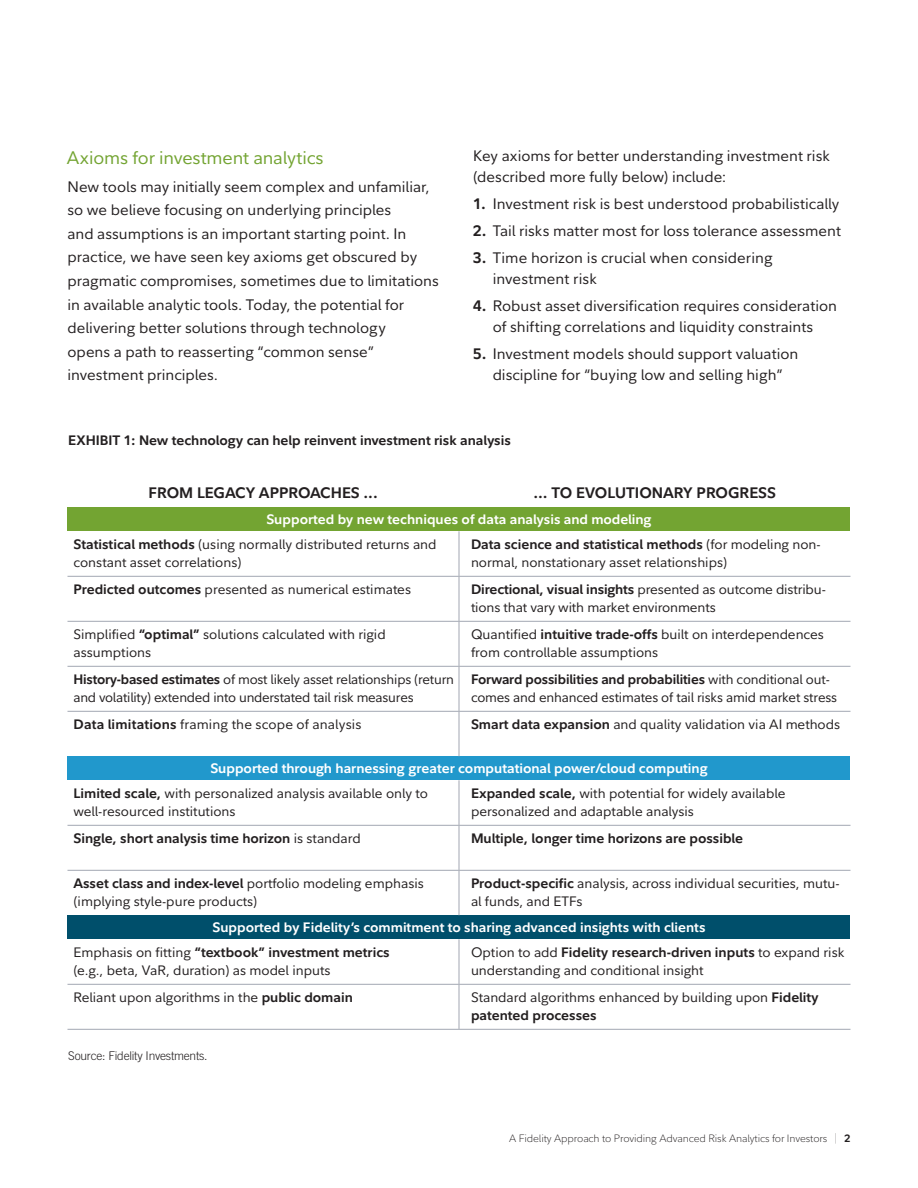
<style>
.page{position:relative;width:918px;height:1188px;background:#fff}
.page>*{position:absolute;margin:0;border:0;box-sizing:border-box;transform-origin:0 0}
.Top_Level_heading{font:18px "Fidelity Sans";letter-spacing:-.01em;color:#73a432}
.Body_Text{font:15px/23.5px "Fidelity Sans";color:#231f20}
.t1{font:700 15px "Fidelity Sans";color:#231f20}
.t2{font:13.5px/18px "Fidelity Sans";color:#231f20}
.t3{font:700 13.5px "Fidelity Sans";color:#fff}
.Exhibit_Headline{font:700 13.5px "Fidelity Sans";color:#231f20}
.Source_Disclosure{font:300 12px "Trade Gothic LT Std";letter-spacing:-.02em;color:#231f20}
.t4{font:300 10.5px "Fidelity Sans";letter-spacing:-.01em;color:#231f20}
.s1{font-weight:700}
.s2{font-weight:400}
.s3{font-weight:200}
</style>
<div class="page">
<div style="left:68px;top:507px;width:782px;height:24px;background:#73a432"></div>
<div style="left:68px;top:756px;width:782px;height:24px;background:#2198cc"></div>
<div style="left:68px;top:915px;width:782px;height:24px;background:#004f6b"></div>
<hr style="left:459px;top:531px;width:1px;height:45px;background:#a2a7b2">
<hr style="left:68px;top:576px;width:391px;height:1px;background:#a2a7b2">
<hr style="left:459px;top:576px;width:391px;height:1px;background:#a2a7b2">
<hr style="left:459px;top:577px;width:1px;height:44px;background:#a2a7b2">
<hr style="left:68px;top:621px;width:391px;height:1px;background:#a2a7b2">
<hr style="left:459px;top:621px;width:391px;height:1px;background:#a2a7b2">
<hr style="left:459px;top:622px;width:1px;height:44px;background:#a2a7b2">
<hr style="left:68px;top:666px;width:391px;height:1px;background:#a2a7b2">
<hr style="left:459px;top:666px;width:391px;height:1px;background:#a2a7b2">
<hr style="left:459px;top:667px;width:1px;height:44px;background:#a2a7b2">
<hr style="left:68px;top:711px;width:391px;height:1px;background:#a2a7b2">
<hr style="left:459px;top:711px;width:391px;height:1px;background:#a2a7b2">
<hr style="left:459px;top:712px;width:1px;height:44px;background:#a2a7b2">
<hr style="left:459px;top:780px;width:1px;height:45px;background:#a2a7b2">
<hr style="left:68px;top:825px;width:391px;height:1px;background:#a2a7b2">
<hr style="left:459px;top:825px;width:391px;height:1px;background:#a2a7b2">
<hr style="left:459px;top:826px;width:1px;height:44px;background:#a2a7b2">
<hr style="left:68px;top:870px;width:391px;height:1px;background:#a2a7b2">
<hr style="left:459px;top:870px;width:391px;height:1px;background:#a2a7b2">
<hr style="left:459px;top:871px;width:1px;height:44px;background:#a2a7b2">
<hr style="left:459px;top:939px;width:1px;height:45px;background:#a2a7b2">
<hr style="left:68px;top:984px;width:391px;height:1px;background:#a2a7b2">
<hr style="left:459px;top:984px;width:391px;height:1px;background:#a2a7b2">
<hr style="left:459px;top:985px;width:1px;height:44px;background:#a2a7b2">
<hr style="left:68px;top:1029px;width:391px;height:1px;background:#a2a7b2">
<hr style="left:459px;top:1029px;width:391px;height:1px;background:#a2a7b2">
<p class="Top_Level_heading" style="left:67px;top:145px;width:258px">Axioms for investment analytics</p>
<p class="Body_Text" style="left:68px;top:174px;width:373px">New tools may initially seem complex and unfamiliar, so we believe focusing on underlying principles<br>and assumptions is an important starting point. In practice, we have seen key axioms get obscured by pragmatic compromises, sometimes due to limitations in available analytic tools. Today, the potential for delivering better solutions through technology<br>opens a path to reasserting “common sense” investment principles.</p>
<p class="Body_Text" style="left:473px;top:145px;width:358px;line-height:21px">Key axioms for better understanding investment risk (described more fully below) include:</p>
<p class="Body_Text" style="left:473px;top:192px;width:368px"><span class="s1">1.</span> Investment risk is best understood probabilistically</p>
<p class="Body_Text" style="left:473px;top:219px;width:369px"><span class="s1">2.</span> Tail risks matter most for loss tolerance assessment</p>
<p class="Body_Text" style="left:493px;top:247px;width:282px;line-height:21px;text-indent:-20px"><span class="s1">3.</span> Time horizon is crucial when considering investment risk</p>
<p class="Body_Text" style="left:473px;top:295px;width:365px;line-height:21px;text-align:center"><span class="s1">4.</span> Robust asset diversification requires consideration of shifting correlations and liquidity constraints</p>
<p class="Body_Text" style="left:473px;top:343px;width:327px;line-height:21px;text-align:center"><span class="s1">5.</span> Investment models should support valuation discipline for “buying low and selling high”</p>
<p class="Exhibit_Headline" style="left:68px;top:432px;width:444px">EXHIBIT 1: New technology can help reinvent investment risk analysis</p>
<p class="t1" style="left:149px;top:483px;width:231px">FROM LEGACY APPROACHES ...</p>
<p class="t1" style="left:534px;top:483px;width:244px">… TO EVOLUTIONARY PROGRESS</p>
<p class="t3" style="left:266px;top:511px;width:387px">Supported by new techniques of data analysis and modeling</p>
<p class="t2" style="left:74px;top:535px;width:365px"><span class="s1">Statistical methods</span> (using normally distributed returns and constant asset correlations)</p>
<p class="t2" style="left:471px;top:535px;width:351px"><span class="s1">Data science and statistical methods</span> (for modeling non&shy;normal, nonstationary asset relationships)</p>
<p class="t2" style="left:74px;top:580px;width:339px"><span class="s1">Predicted outcomes</span> presented as numerical estimates</p>
<p class="t2" style="left:471px;top:580px;width:356px"><span class="s1">Directional, visual insights</span> presented as outcome distribu&shy;tions that vary with market environments</p>
<p class="t2" style="left:74px;top:625px;width:314px">Simplified <span class="s1">“optimal”</span> solutions calculated with rigid assumptions</p>
<p class="t2" style="left:471px;top:625px;width:354px">Quantified <span class="s1">intuitive trade-offs</span> built on interdependences from controllable assumptions</p>
<p class="t2" style="left:74px;top:670px;width:382px"><span class="s1">History-based estimates</span> of most likely asset relationships (return and volatility) extended into understated tail risk measures</p>
<p class="t2" style="left:471px;top:670px;width:368px"><span class="s1">Forward possibilities and probabilities</span> with conditional out&shy;comes and enhanced estimates of tail risks amid market stress</p>
<p class="t2" style="left:74px;top:715px;width:289px"><span class="s1">Data limitations</span> framing the scope of analysis</p>
<p class="t2" style="left:471px;top:715px;width:371px"><span class="s1">Smart data expansion</span> and quality validation via AI methods</p>
<p class="t3" style="left:210px;top:760px;width:499px">Supported through harnessing greater computational power/cloud computing</p>
<p class="t2" style="left:74px;top:784px;width:356px"><span class="s1">Limited scale,</span> with personalized analysis available only to well-resourced institutions</p>
<p class="t2" style="left:471px;top:784px;width:316px"><span class="s1">Expanded scale,</span> with potential for widely available personalized and adaptable analysis</p>
<p class="Exhibit_Headline" style="left:74px;top:829px;width:289px">Single, short analysis time horizon <span class="s2">is standard</span></p>
<p class="Exhibit_Headline" style="left:471px;top:829px;width:274px">Multiple, longer time horizons are possible</p>
<p class="t2" style="left:74px;top:874px;width:352px"><span class="s1">Asset class and index-level</span> portfolio modeling emphasis (implying style-pure products)</p>
<p class="t2" style="left:471px;top:874px;width:370px"><span class="s1">Product-specific</span> analysis, across individual securities, mutu&shy;al funds, and ETFs</p>
<p class="t3" style="left:212px;top:919px;width:495px">Supported by Fidelity’s commitment to sharing advanced insights with clients</p>
<p class="t2" style="left:74px;top:943px;width:318px">Emphasis on fitting <span class="s1">“textbook” investment metrics </span>(e.g., beta, VaR, duration) as model inputs</p>
<p class="t2" style="left:471px;top:943px;width:375px">Option to add <span class="s1">Fidelity research-driven inputs</span> to expand risk understanding and conditional insight</p>
<p class="t2" style="left:74px;top:988px;width:281px">Reliant upon algorithms in the <span class="s1">public domain</span></p>
<p class="t2" style="left:471px;top:988px;width:349px">Standard algorithms enhanced by building upon <span class="s1">Fidelity patented processes</span></p>
<p class="Source_Disclosure" style="left:68px;top:1048px;width:141px">Source: Fidelity Investments.</p>
<p class="t4" style="left:509px;top:1131px;width:343px">A Fidelity Approach to Providing Advanced Risk Analytics for Investors <span class="s3">|</span> <span class="s1">2</span></p>
</div>
